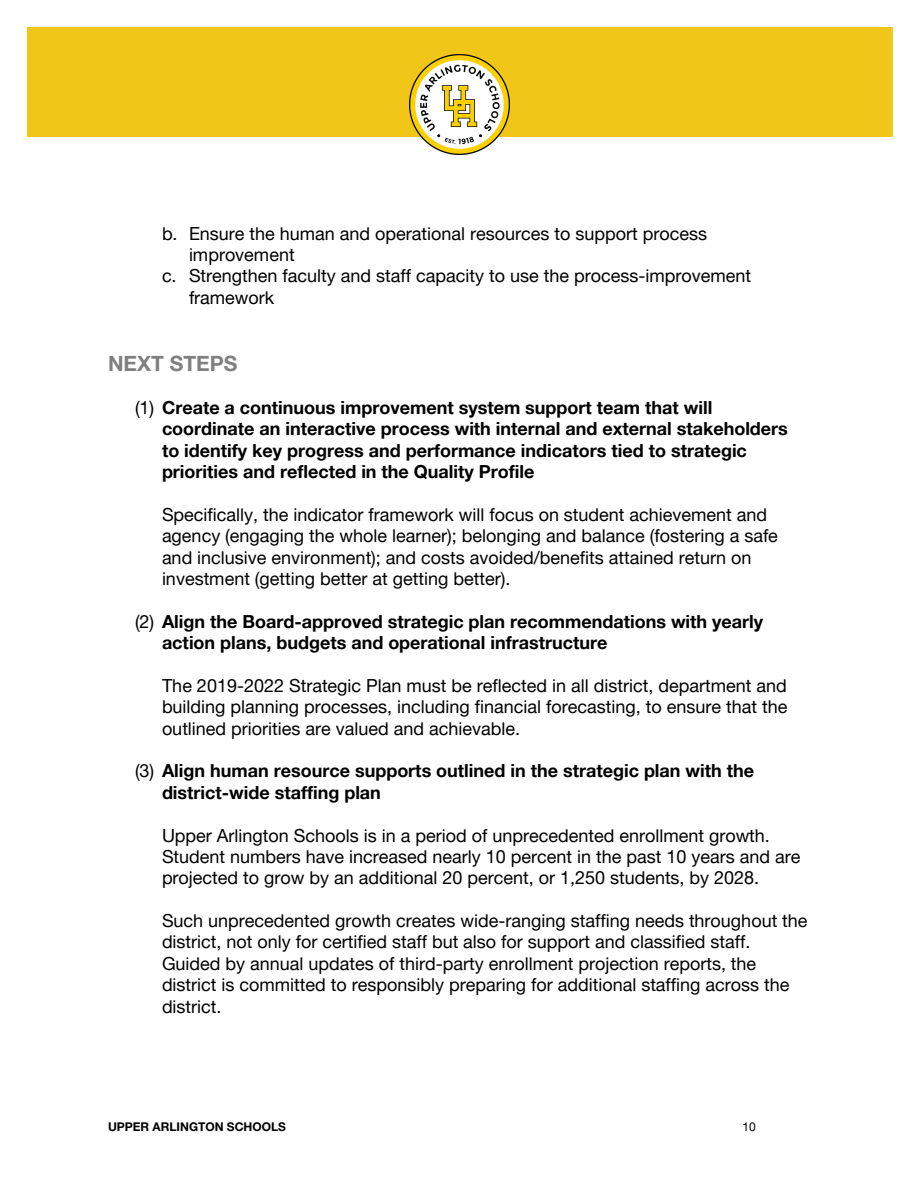
<style>
.page{position:relative;width:918px;height:1188px;background:#fff}
.page>*{position:absolute;margin:0;border:0;box-sizing:border-box;transform-origin:0 0}
.t1{font:700 21px "Helvetica Neue";color:#808080}
.t2{font:18px/21.3px "Helvetica Neue";color:#000}
.t3{font:700 18px/21.3px "Helvetica Neue";color:#000}
.t4{font:700 12px "Helvetica Neue";color:#000}
.t5{font:12px "Helvetica Neue";color:#000}
.s1{font-weight:400}
</style>
<div class="page">
<div style="left:27px;top:27px;width:865px;height:109px;background:#f0c619"></div>
<img style="left:410px;top:54px;width:100px;height:100px">
<p class="t2" style="left:162px;top:223px;width:547px">b. Ensure the human and operational resources to support process</p>
<p class="t2" style="left:189px;top:244px;width:107px">improvement</p>
<p class="t2" style="left:162px;top:266px;width:591px">c. Strengthen faculty and staff capacity to use the process-improvement</p>
<p class="t2" style="left:189px;top:287px;width:87px">framework</p>
<p class="t1" style="left:108px;top:351px;width:131px">NEXT STEPS</p>
<p class="t3" style="left:162px;top:397px;width:627px;text-indent:-27px"><span class="s1">(1)</span> Create a continuous improvement system support team that will coordinate an interactive process with internal and external stakeholders to identify key progress and performance indicators tied to strategic priorities and reflected in the Quality Profile</p>
<p class="t2" style="left:162px;top:504px;width:617px">Specifically, the indicator framework will focus on student achievement and agency (engaging the whole learner); belonging and balance (fostering a safe and inclusive environment); and costs avoided/benefits attained return on investment (getting better at getting better).</p>
<p class="t3" style="left:162px;top:611px;width:603px;text-indent:-27px"><span class="s1">(2)</span> Align the Board-approved strategic plan recommendations with yearly action plans, budgets and operational infrastructure</p>
<p class="t2" style="left:162px;top:675px;width:627px;text-align:justify">The 2019-2022 Strategic Plan must be reflected in all district, department and building planning processes, including financial forecasting, to ensure that the outlined priorities are valued and achievable.</p>
<p class="t3" style="left:162px;top:761px;width:594px;text-indent:-27px"><span class="s1">(3)</span> Align human resource supports outlined in the strategic plan with the district-wide staffing plan</p>
<p class="t2" style="left:162px;top:825px;width:640px">Upper Arlington Schools is in a period of unprecedented enrollment growth.<br>Student numbers have increased nearly 10 percent in the past 10 years and are projected to grow by an additional 20 percent, or 1,250 students, by 2028.</p>
<p class="t2" style="left:162px;top:910px;width:647px">Such unprecedented growth creates wide-ranging staffing needs throughout the district, not only for certified staff but also for support and classified staff.<br>Guided by annual updates of third-party enrollment projection reports, the district is committed to responsibly preparing for additional staffing across the district.</p>
<p class="t4" style="left:108px;top:1119px;width:180px">UPPER ARLINGTON SCHOOLS</p>
<p class="t5" style="left:742px;top:1119px;width:15px">10</p>
</div>
